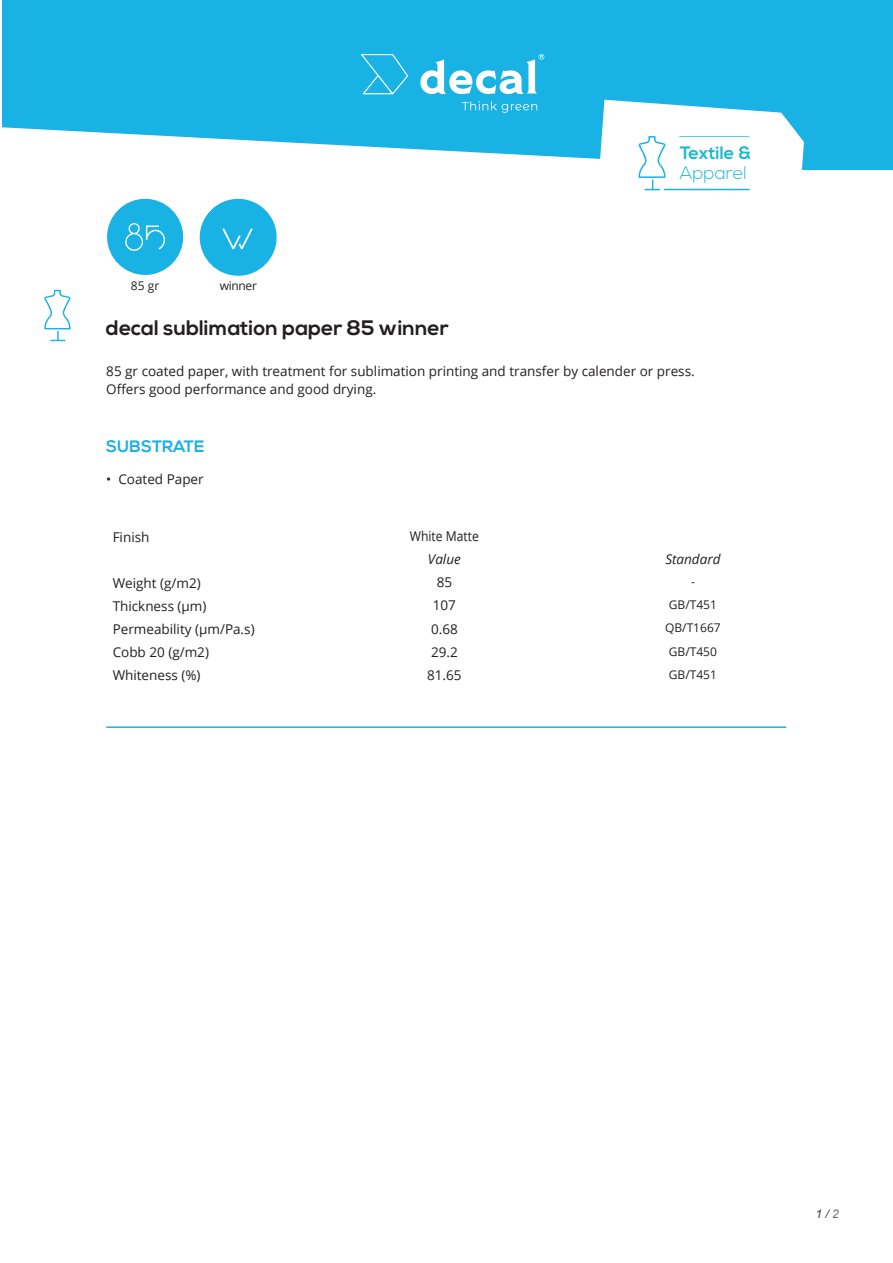
<style>
.page{position:relative;width:893px;height:1263px;background:#fff}
.page>*{position:absolute;margin:0;border:0;box-sizing:border-box;transform-origin:0 0}
.t1{font:700 21px "Nexa";color:#231f20}
.t2{font:700 18px "Nexa";color:#1ebbcd}
.t3{font:300 18px "Nexa";color:#1ebbcd}
.t4{font:700 16.5px "Nexa";color:#1ab1e4}
.t5{font:13.5px/18px "Open Sans";color:#231f20}
.t6{font:italic 13.5px "Open Sans";color:#231f20}
.t7{font:13.5px "Open Sans";color:#231f20;scale:.9 1}
.t8{font:12px "Open Sans";color:#231f20}
.t9{font:italic 12px "Arial";color:#3e3e3f}
.s1{color:#6c6d70}
</style>
<div class="page">
<div style="left:3px;top:0;width:890px;height:169px;background:#18b2e4"></div>
<svg style="left:602px;top:100px;width:202px;height:70px;fill:#fff"></svg>
<svg style="left:2px;top:127px;width:776px;height:64px;fill:#fff"></svg>
<hr style="left:664px;top:189px;width:86px;height:1px;background:#18b2e4">
<svg style="left:679px;top:136px;width:70px;height:1px"></svg>
<svg style="left:638px;top:136px;width:27px;height:54px"></svg>
<svg style="left:462px;top:101px;width:75px;height:12px"></svg>
<svg style="left:361px;top:54px;width:47px;height:40px"></svg>
<svg style="left:420px;top:54px;width:124px;height:40px"></svg>
<hr style="left:106px;top:726px;width:680px;height:2px;background:#1ab1e4">
<svg style="left:44px;top:290px;width:27px;height:51px"></svg>
<div style="left:200px;top:199px;width:76px;height:77px;background:#18b2e4;border-radius:50%"></div>
<svg style="left:222px;top:228px;width:31px;height:21px"></svg>
<div style="left:107px;top:199px;width:76px;height:76px;background:#18b2e4;border-radius:50%"></div>
<svg style="left:125px;top:223px;width:40px;height:28px"></svg>
<p class="t8" style="left:131px;top:277px;width:30px">85 gr</p>
<p class="t8" style="left:220px;top:277px;width:39px">winner</p>
<h1 class="t1" style="left:106px;top:316px;width:344px">decal sublimation paper 85 winner</h1>
<h2 class="t2" style="left:680px;top:143px;width:73px">Textile &amp;</h2>
<h2 class="t3" style="left:680px;top:162px;width:68px">Apparel</h2>
<p class="t5" style="left:106px;top:361px;width:590px">85 gr coated paper, with treatment for sublimation printing and transfer by calender or press.<br>Offers good performance and good drying.</p>
<p class="t4" style="left:106px;top:437px;width:100px">SUBSTRATE</p>
<p class="t5" style="left:106px;top:470px;width:99px">• Coated Paper</p>
<p class="t5" style="left:113px;top:527px;width:38px">Finish</p>
<p class="t7" style="left:410px;top:527px;width:78px">White Matte</p>
<p class="t6" style="left:428px;top:550px;width:34px">Value</p>
<p class="t6" style="left:665px;top:550px;width:57px">Standard</p>
<p class="t5" style="left:113px;top:573px;width:90px">Weight (g/m2)</p>
<p class="t5" style="left:437px;top:573px;width:17px">85</p>
<p class="t8" style="left:691px;top:574px;width:5px">-</p>
<p class="t5" style="left:113px;top:597px;width:95px">Thickness (µm)</p>
<p class="t5" style="left:433px;top:596px;width:25px">107</p>
<p class="t8" style="left:669px;top:597px;width:50px">GB/T451</p>
<p class="t5" style="left:113px;top:620px;width:143px">Permeability (µm/Pa.s)</p>
<p class="t5" style="left:431px;top:619px;width:28px">0.68</p>
<p class="t8" style="left:665px;top:620px;width:57px">QB/T1667</p>
<p class="t5" style="left:113px;top:643px;width:98px">Cobb 20 (g/m2)</p>
<p class="t5" style="left:431px;top:642px;width:28px">29.2</p>
<p class="t8" style="left:669px;top:643px;width:50px">GB/T450</p>
<p class="t5" style="left:113px;top:666px;width:89px">Whiteness (%)</p>
<p class="t5" style="left:427px;top:665px;width:36px">81.65</p>
<p class="t8" style="left:669px;top:666px;width:50px">GB/T451</p>
<p class="t9" style="left:816px;top:1206px;width:25px">1 / <span class="s1">2</span></p>
</div>
